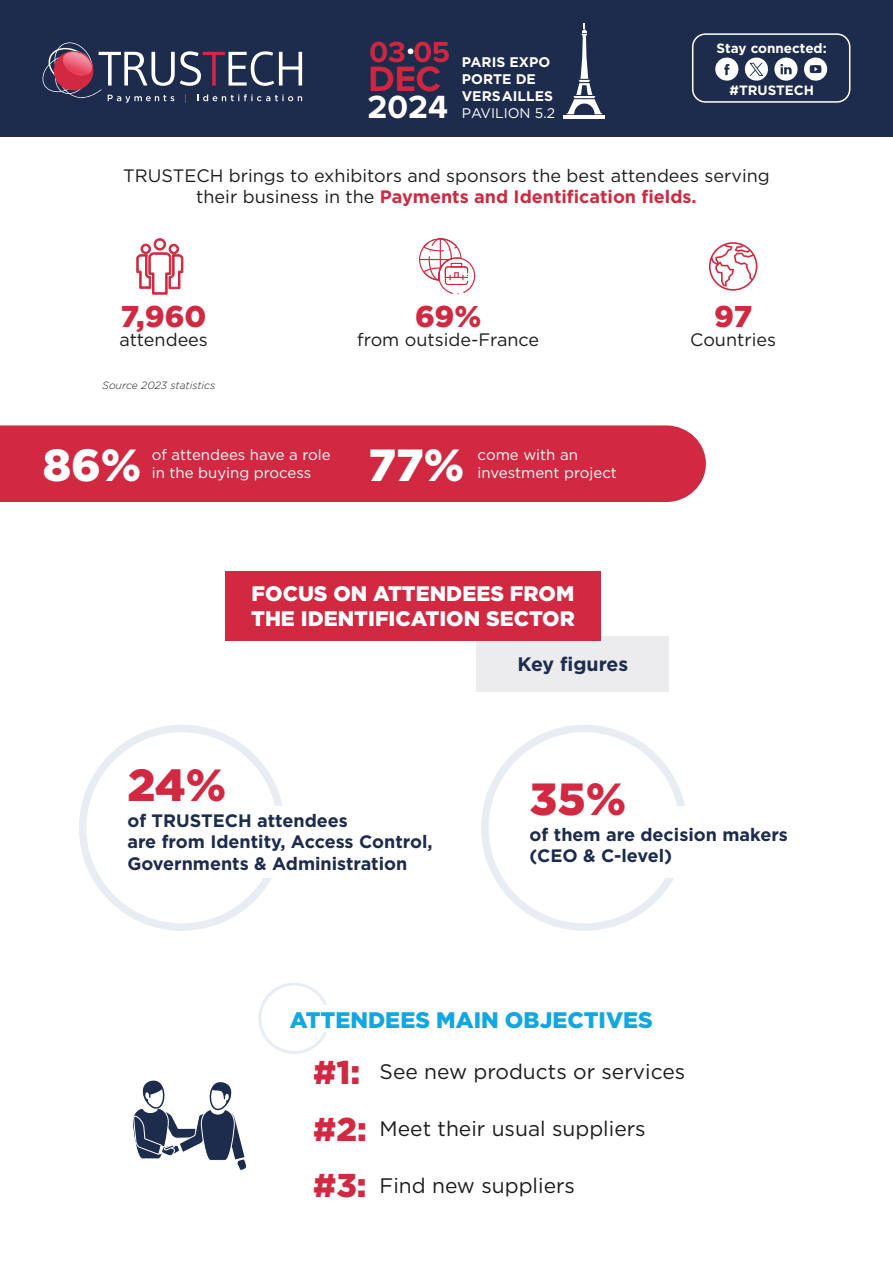
<style>
.page{position:relative;width:893px;height:1263px;background:#fff}
.page>*{position:absolute;margin:0;border:0;box-sizing:border-box;transform-origin:0 0}
.t1{font:900 45px "Gotham";color:#d02941}
.t2{font:900 45px "Gotham";color:#fff}
.t3{font:700 36.45px "Proxima Nova";color:#d02741}
.t4{font:700 33.3px "Proxima Nova";color:#fff}
.t5{font:900 33px "Gotham";color:#d02941}
.t6{font:900 30px "Gotham";letter-spacing:-.005em;color:#d02941}
.t7{font:700 30px "Proxima Nova";color:#d02741}
.t8{font:900 22.5px "Gotham";color:#13a6e0}
.t9{font:21px "Gotham";color:#1d1d1b}
.t10{font:900 21px "Gotham";color:#fff}
.t11{font:700 19.5px "Gotham";color:#1d2c4c}
.t12{font:700 18px/21.6px "Gotham";color:#1d2c4c}
.t13{font:18px "Gotham";color:#1d1d1b}
.t14{font:700 18px "Gotham";color:#d02941}
.t15{font:15px/18px "Gotham";color:#fff}
.t16{font:700 13.95px/16.8px "Gotham";color:#fff}
.t17{font:13.95px "Gotham";color:#fff}
.t18{font:700 13.5px "Gotham";color:#fff}
.t19{font:italic 300 10.5px "Gotham";color:#1d1d1b}
.s1{font-weight:400;color:#1d1d1b}
</style>
<div class="page">
<div style="left:0;top:0;width:893px;height:136px;background:#1d2c4c"></div>
<div style="left:258px;top:982px;width:72px;height:72px;border:3px solid #e8edf3;border-radius:50%"></div>
<div style="left:79px;top:725px;width:206px;height:206px;border:8px solid #e8edf3;border-radius:50%"></div>
<div style="left:481px;top:725px;width:206px;height:206px;border:8px solid #e8edf3;border-radius:50%"></div>
<div style="left:286px;top:1005px;width:71px;height:27px;background:#fff"></div>
<svg style="left:42px;top:42px;width:260px;height:61px"></svg>
<div style="left:476px;top:636px;width:193px;height:55px;background:#ecebee"></div>
<div style="left:225px;top:572px;width:376px;height:69px;background:#d02941"></div>
<svg style="left:136px;top:238px;width:47px;height:57px"></svg>
<svg style="left:419px;top:238px;width:56px;height:56px"></svg>
<hr style="left:440px;top:238px;width:1px;height:31px;background:#d02941">
<svg style="left:709px;top:242px;width:48px;height:49px"></svg>
<hr style="left:563px;top:115px;width:42px;height:4px;background:#fff">
<svg style="left:567px;top:23px;width:35px;height:91px"></svg>
<svg style="left:408px;top:48px;width:5px;height:6px"></svg>
<div style="left:692px;top:33px;width:158px;height:70px;border:2px solid #fff;border-radius:13px"></div>
<svg style="left:715px;top:58px;width:23px;height:23px"></svg>
<svg style="left:774px;top:58px;width:23px;height:23px"></svg>
<svg style="left:804px;top:58px;width:23px;height:23px"></svg>
<svg style="left:745px;top:58px;width:23px;height:23px"></svg>
<div style="left:153px;top:806px;width:201px;height:71px;background:#fff"></div>
<div style="left:555px;top:806px;width:201px;height:71px;background:#fff"></div>
<svg style="left:132px;top:1080px;width:115px;height:91px"></svg>
<div style="left:0;top:425px;width:706px;height:77px;background:#d02941"></div>
<h3 class="t7" style="left:369px;top:34px;width:82px">03 05</h3>
<h2 class="t3" style="left:368px;top:58px;width:74px">DEC</h2>
<h3 class="t4" style="left:367px;top:88px;width:82px">2024</h3>
<p class="t16" style="left:462px;top:54px;width:93px">PARIS EXPO<br>PORTE DE<br>VERSAILLES</p>
<p class="t17" style="left:462px;top:104px;width:95px">PAVILION 5.2</p>
<p class="t18" style="left:717px;top:41px;width:112px">Stay connected:</p>
<p class="t18" style="left:730px;top:82px;width:86px">#TRUSTECH</p>
<p class="t13" style="left:123px;top:164px;width:648px">TRUSTECH brings to exhibitors and sponsors the best attendees serving</p>
<p class="t14" style="left:196px;top:186px;width:502px"><span class="s1">their business in the</span> Payments and Identification fields.</p>
<p class="t6" style="left:121px;top:296px;width:87px">7,960</p>
<p class="t13" style="left:119px;top:329px;width:90px">attendees</p>
<p class="t19" style="left:102px;top:378px;width:115px">Source 2023 statistics</p>
<p class="t6" style="left:415px;top:296px;width:68px">69%</p>
<p class="t13" style="left:357px;top:329px;width:184px">from outside-France</p>
<p class="t2" style="left:43px;top:434px;width:100px">86%</p>
<p class="t2" style="left:368px;top:434px;width:97px">77%</p>
<p class="t15" style="left:152px;top:446px;width:180px">of attendees have a role</p>
<p class="t15" style="left:152px;top:464px;width:161px">in the buying process</p>
<p class="t15" style="left:478px;top:446px;width:141px">come with an investment project</p>
<p class="t10" style="left:252px;top:579px;width:324px">FOCUS ON ATTENDEES FROM</p>
<p class="t10" style="left:251px;top:604px;width:325px">THE IDENTIFICATION SECTOR</p>
<p class="t11" style="left:517px;top:653px;width:112px">Key figures</p>
<p class="t6" style="left:714px;top:296px;width:39px">97</p>
<p class="t13" style="left:690px;top:329px;width:87px">Countries</p>
<p class="t1" style="left:127px;top:754px;width:100px">24%</p>
<p class="t12" style="left:127px;top:809px;width:222px">of TRUSTECH attendees</p>
<p class="t1" style="left:530px;top:768px;width:98px">35%</p>
<p class="t12" style="left:127px;top:831px;width:307px">are from Identity, Access Control,<br>Governments &amp; Administration</p>
<p class="t12" style="left:530px;top:823px;width:260px">of them are decision makers (CEO &amp; C-level)</p>
<p class="t8" style="left:290px;top:1004px;width:364px">ATTENDEES MAIN OBJECTIVES</p>
<p class="t5" style="left:313px;top:1049px;width:48px">#1:</p>
<p class="t5" style="left:313px;top:1106px;width:55px">#2:</p>
<p class="t5" style="left:313px;top:1162px;width:55px">#3:</p>
<p class="t9" style="left:380px;top:1058px;width:307px">See new products or services</p>
<p class="t9" style="left:380px;top:1115px;width:268px">Meet their usual suppliers</p>
<p class="t9" style="left:380px;top:1172px;width:197px">Find new suppliers</p>
</div>
